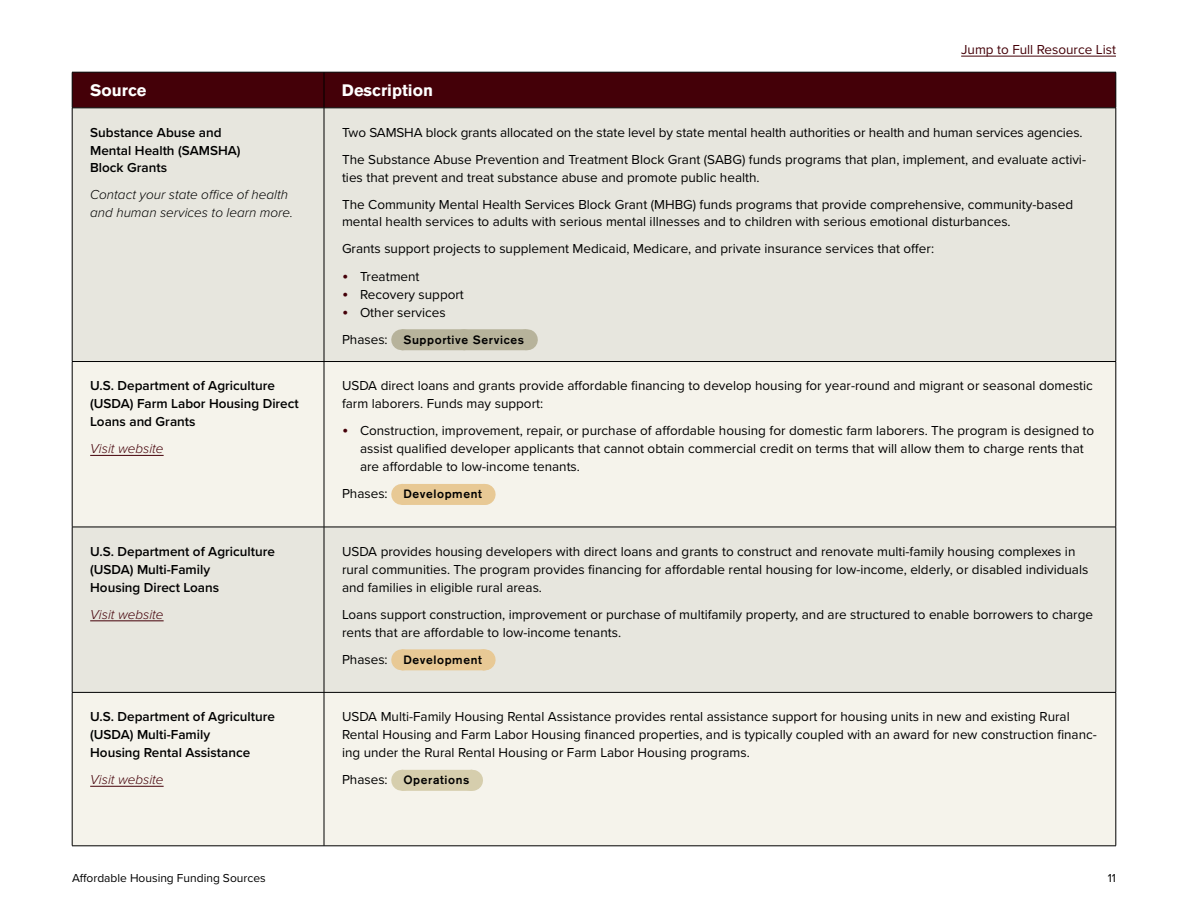
<style>
.page{position:relative;width:1188px;height:918px;background:#fff}
.page>*{position:absolute;margin:0;border:0;box-sizing:border-box;transform-origin:0 0}
.t1{font:700 142.5px "Akzidenz Grotesk BQ";color:#000}
.t2{font:700 16.5px "Akzidenz Grotesk BQ";color:#fff}
.Table_Cell{font:13.5px/18px "Proxima Nova";color:#000}
.Heading_3_-_Table_LH{font:600 13.5px/18px "Proxima Nova";color:#000}
.Table_Cell-2{font:italic 300 13.5px/18px "Proxima Nova";color:#000}
.Heading_3_-_Table_LH-2{font:italic 300 13.5px "Proxima Nova";color:#440008}
.t3{font:13.5px "Proxima Nova";color:#440008}
.Table_Cell-3{font:italic 300 13.5px "Proxima Nova";color:#440008}
.Table_Cell-4{font:500 12px "Akzidenz Grotesk BQ";letter-spacing:.05em;color:#000}
.t4{font:12px "Proxima Nova";color:#000}
.s1{font-size:18px;color:#440008}
.s2{font-family:"Proxima Nova";font-weight:400;font-size:13.5px}
</style>
<div class="page">
<hr style="left:961px;top:56px;width:155px;height:1px;background:#440008">
<div style="left:73px;top:73px;width:1043px;height:35px;background:#440008"></div>
<div style="left:73px;top:109px;width:1043px;height:252px;background:#e7e6de"></div>
<svg style="left:73px;top:362px;width:1043px;height:484px;background:#efede5"></svg>
<hr style="left:324px;top:72px;width:1px;height:36px;background:#000">
<hr style="left:324px;top:108px;width:1px;height:253px;background:#000">
<hr style="left:324px;top:362px;width:1px;height:165px;background:#000">
<hr style="left:72px;top:527px;width:252px;height:1px;background:#000">
<hr style="left:324px;top:527px;width:792px;height:1px;background:#000">
<hr style="left:324px;top:527px;width:1px;height:165px;background:#000">
<hr style="left:72px;top:692px;width:252px;height:1px;background:#000">
<hr style="left:324px;top:692px;width:792px;height:1px;background:#000">
<hr style="left:324px;top:693px;width:1px;height:153px;background:#000">
<hr style="left:72px;top:108px;width:1px;height:253px;background:#000">
<hr style="left:1116px;top:108px;width:1px;height:253px;background:#000">
<hr style="left:72px;top:362px;width:1px;height:165px;background:#000">
<hr style="left:1116px;top:362px;width:1px;height:165px;background:#000">
<hr style="left:72px;top:527px;width:1px;height:165px;background:#000">
<hr style="left:1116px;top:527px;width:1px;height:165px;background:#000">
<hr style="left:72px;top:693px;width:1px;height:153px;background:#000">
<hr style="left:1116px;top:693px;width:1px;height:153px;background:#000">
<hr style="left:72px;top:846px;width:252px;height:1px;background:#000">
<hr style="left:324px;top:846px;width:792px;height:1px;background:#000">
<hr style="left:72px;top:361px;width:252px;height:1px;background:#000">
<hr style="left:324px;top:361px;width:792px;height:1px;background:#000">
<hr style="left:72px;top:72px;width:252px;height:1px;background:#000">
<hr style="left:72px;top:72px;width:1px;height:36px;background:#000">
<hr style="left:324px;top:72px;width:792px;height:1px;background:#000">
<hr style="left:1116px;top:72px;width:1px;height:36px;background:#000">
<hr style="left:72px;top:108px;width:252px;height:1px;background:#000">
<hr style="left:324px;top:108px;width:792px;height:1px;background:#000">
<div style="left:402px;top:329px;width:124px;height:21px;background:#b7b39b"></div>
<svg style="left:466px;top:329px;width:29px;height:1px"></svg>
<svg style="left:526px;top:329px;width:1px;height:21px"></svg>
<hr style="left:90px;top:455px;width:74px;height:1px;background:#440008">
<div style="left:402px;top:484px;width:82px;height:21px;background:#e8c995"></div>
<svg style="left:484px;top:484px;width:1px;height:21px"></svg>
<hr style="left:90px;top:621px;width:74px;height:1px;background:#440008">
<div style="left:402px;top:649px;width:82px;height:21px;background:#e8c995"></div>
<svg style="left:443px;top:649px;width:42px;height:21px"></svg>
<hr style="left:90px;top:786px;width:74px;height:1px;background:#440008">
<div style="left:402px;top:770px;width:70px;height:21px;background:#d6cead"></div>
<svg style="left:437px;top:770px;width:36px;height:21px"></svg>
<p class="t3" style="left:961px;top:39px;width:156px">Jump to Full Resource List</p>
<p class="t2" style="left:90px;top:81px;width:58px">Source</p>
<p class="t2" style="left:342px;top:81px;width:93px">Description</p>
<p class="Heading_3_-_Table_LH" style="left:90px;top:123px;width:152px">Substance Abuse and<br>Mental Health (SAMSHA)<br>Block Grants</p>
<p class="Table_Cell-2" style="left:90px;top:185px;width:204px">Contact your state office of health and human services to learn more.</p>
<p class="Table_Cell" style="left:342px;top:122px;width:742px">Two SAMSHA block grants allocated on the state level by state mental health authorities or health and human services agencies.</p>
<p class="Table_Cell" style="left:342px;top:149px;width:746px">The Substance Abuse Prevention and Treatment Block Grant (SABG) funds programs that plan, implement, and evaluate activi&shy;ties that prevent and treat substance abuse and promote public health.</p>
<p class="Table_Cell" style="left:342px;top:194px;width:733px">The Community Mental Health Services Block Grant (MHBG) funds programs that provide comprehensive, community-based mental health services to adults with serious mental illnesses and to children with serious emotional disturbances.</p>
<p class="Table_Cell" style="left:342px;top:239px;width:594px">Grants support projects to supplement Medicaid, Medicare, and private insurance services that offer:</p>
<p class="Table_Cell" style="left:342px;top:266px;width:79px"><span class="s1">•</span> Treatment</p>
<p class="Table_Cell" style="left:342px;top:284px;width:123px"><span class="s1">•</span> Recovery support</p>
<p class="Table_Cell" style="left:342px;top:302px;width:105px"><span class="s1">•</span> Other services</p>
<p class="Table_Cell-4" style="left:342px;top:332px;width:184px"><span class="s2">Phases:</span> Supportive Services</p>
<h1 class="t1" style="left:219px;top:535px;width:648px;rotate:-27deg">MOCKUP</h1>
<p class="Heading_3_-_Table_LH" style="left:90px;top:376px;width:210px">U.S. Department of Agriculture (USDA) Farm Labor Housing Direct<br>Loans and Grants</p>
<p class="Heading_3_-_Table_LH-2" style="left:90px;top:439px;width:75px">Visit website</p>
<p class="Table_Cell" style="left:342px;top:376px;width:752px">USDA direct loans and grants provide affordable financing to develop housing for year-round and migrant or seasonal domestic farm laborers. Funds may support:</p>
<p class="Table_Cell" style="left:360px;top:421px;width:736px;text-indent:-18px"><span class="s1">•</span> Construction, improvement, repair, or purchase of affordable housing for domestic farm laborers. The program is designed to assist qualified developer applicants that cannot obtain commercial credit on terms that will allow them to charge rents that are affordable to low-income tenants.</p>
<p class="Table_Cell-4" style="left:342px;top:487px;width:141px"><span class="s2">Phases:</span> Development</p>
<p class="Heading_3_-_Table_LH" style="left:90px;top:542px;width:186px">U.S. Department of Agriculture (USDA) Multi-Family<br>Housing Direct Loans</p>
<p class="Table_Cell-3" style="left:90px;top:604px;width:75px">Visit website</p>
<p class="Table_Cell" style="left:342px;top:542px;width:748px">USDA provides housing developers with direct loans and grants to construct and renovate multi-family housing complexes in rural communities. The program provides financing for affordable rental housing for low-income, elderly, or disabled individuals and families in eligible rural areas.</p>
<p class="Table_Cell" style="left:342px;top:605px;width:753px">Loans support construction, improvement or purchase of multifamily property, and are structured to enable borrowers to charge rents that are affordable to low-income tenants.</p>
<p class="Table_Cell-4" style="left:342px;top:652px;width:141px"><span class="s2">Phases:</span> Development</p>
<p class="Heading_3_-_Table_LH" style="left:90px;top:707px;width:186px">U.S. Department of Agriculture (USDA) Multi-Family<br>Housing Rental Assistance</p>
<p class="Heading_3_-_Table_LH-2" style="left:90px;top:769px;width:75px">Visit website</p>
<p class="Table_Cell" style="left:342px;top:707px;width:756px">USDA Multi-Family Housing Rental Assistance provides rental assistance support for housing units in new and existing Rural<br>Rental Housing and Farm Labor Housing financed properties, and is typically coupled with an award for new construction financ&shy;ing under the Rural Rental Housing or Farm Labor Housing programs.</p>
<p class="Table_Cell-4" style="left:342px;top:773px;width:129px"><span class="s2">Phases:</span> Operations</p>
<p class="t4" style="left:72px;top:869px;width:195px">Affordable Housing Funding Sources</p>
<p class="t4" style="left:1108px;top:869px;width:10px">11</p>
</div>
